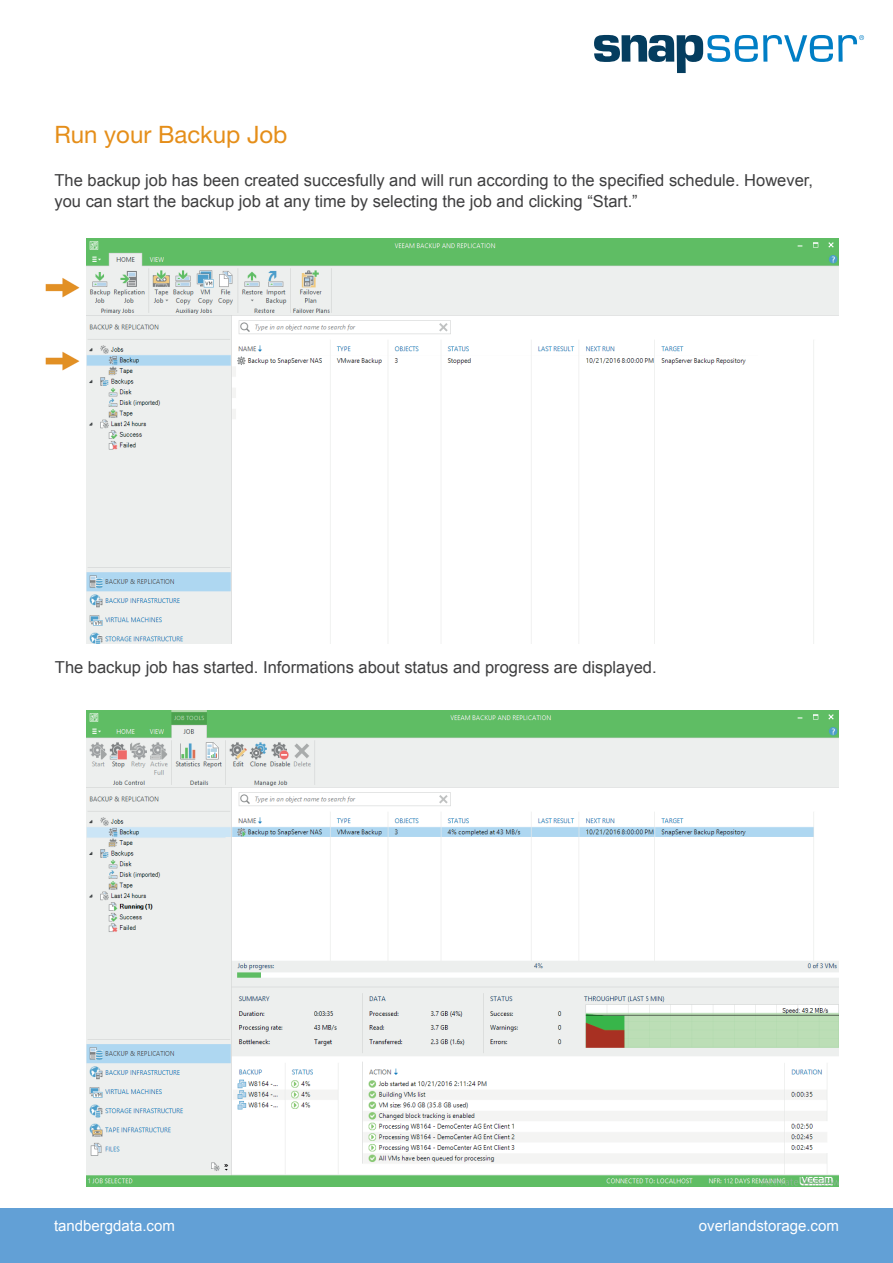
<style>
.page{position:relative;width:893px;height:1263px;background:#fff}
.page>*{position:absolute;margin:0;border:0;box-sizing:border-box;transform-origin:0 0}
.t1{font:24px "Helvetica Neue LT Std";color:#e58e19}
.t2{font:16.5px/21.6px "Arial";color:#3e3e3f}
.t3{font:15px "Arial";color:#fff}
</style>
<div class="page">
<div style="left:0;top:1209px;width:893px;height:54px;background:#62a0d6"></div>
<svg style="left:594px;top:35px;width:270px;height:38px"></svg>
<img style="left:86px;top:239px;width:753px;height:404px">
<img style="left:86px;top:710px;width:753px;height:476px">
<img style="left:45px;top:351px;width:35px;height:20px">
<img style="left:45px;top:278px;width:35px;height:20px">
<h1 class="t1" style="left:54px;top:120px;width:234px">Run your Backup Job</h1>
<p class="t2" style="left:54px;top:169px;width:760px">The backup job has been created succesfully and will run according to the specified schedule. However, you can start the backup job at any time by selecting the job and clicking “Start.”</p>
<p class="t2" style="left:55px;top:657px;width:603px">The backup job has started. Informations about status and progress are displayed.</p>
<p class="t3" style="left:54px;top:1216px;width:122px">tandbergdata.com</p>
<p class="t3" style="left:699px;top:1216px;width:142px">overlandstorage.com</p>
</div>
